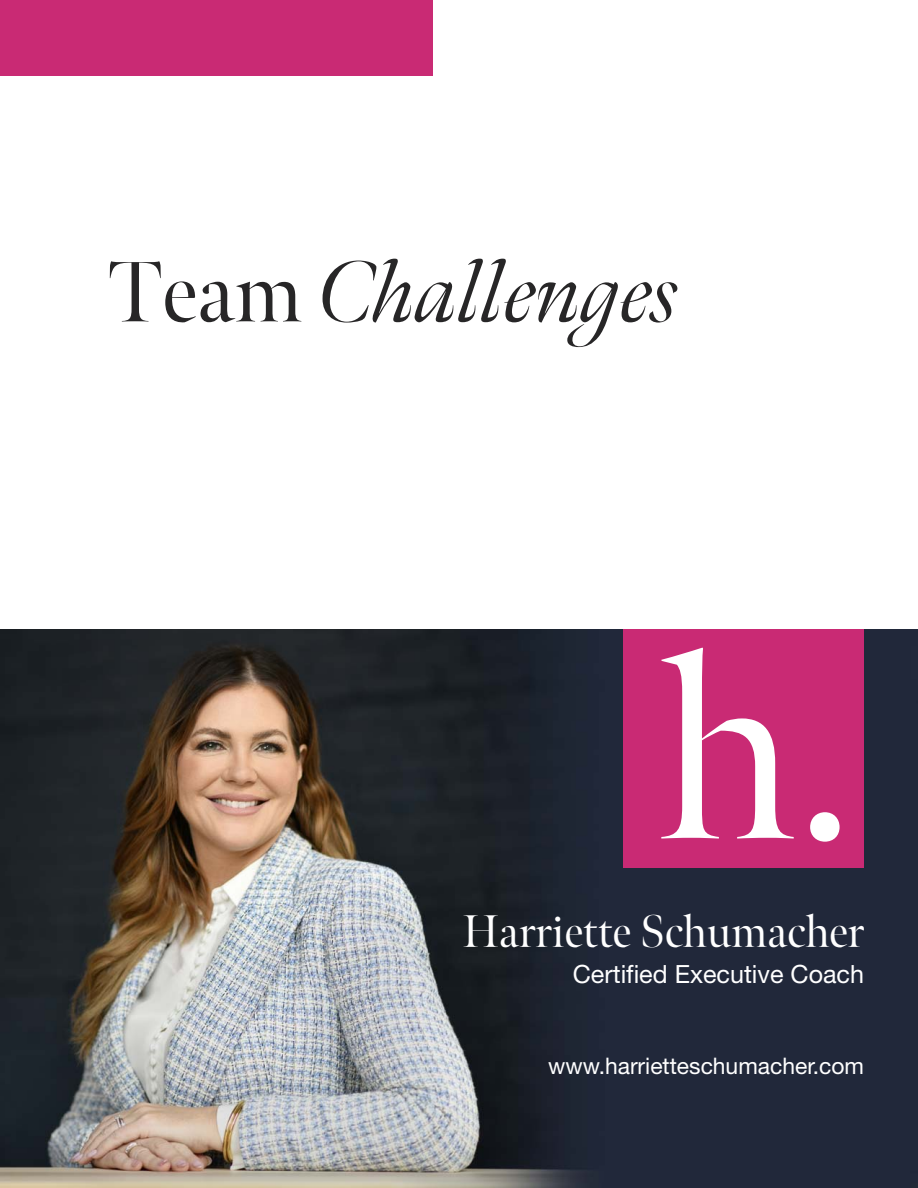
<style>
.page{position:relative;width:918px;height:1188px;background:#fff}
.page>*{position:absolute;margin:0;border:0;box-sizing:border-box;transform-origin:0 0}
.t1{font:260.55px "Meno Banner";color:#fff}
.t2{font:italic 86.1px "Meno Banner";color:#272627}
.t3{font:45.75px "Meno Banner";color:#fff}
.t4{font:25.2px "Helvetica Neue";color:#fff}
.t5{font:22.8px "Helvetica Neue";color:#fff}
.s1{font-style:normal}
</style>
<div class="page">
<div style="left:0;top:0;width:432px;height:75px;background:#c92a74"></div>
<img style="left:0;top:629px;width:918px;height:559px">
<div style="left:624px;top:629px;width:240px;height:239px;background:#c92a74"></div>
<h2 class="t2" style="left:108px;top:241px;width:573px"><span class="s1">Team</span> Challenges</h2>
<h1 class="t1" style="left:658px;top:648px;width:196px">h.</h1>
<h3 class="t3" style="left:463px;top:914px;width:403px">Harriette Schumacher</h3>
<p class="t4" style="left:573px;top:965px;width:293px">Certified Executive Coach</p>
<p class="t5" style="left:548px;top:1058px;width:318px">www.harrietteschumacher.com</p>
</div>
